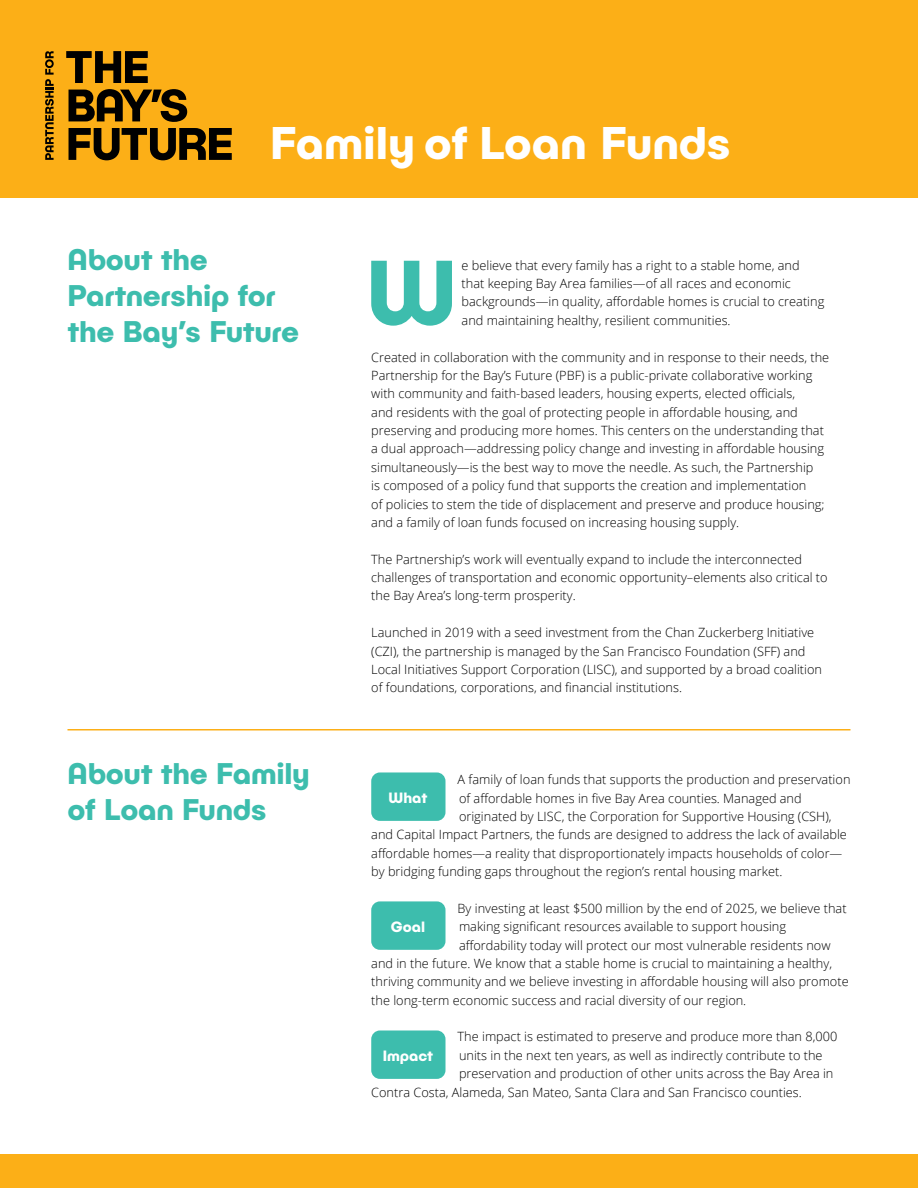
<style>
.page{position:relative;width:918px;height:1188px;background:#fff}
.page>*{position:absolute;margin:0;border:0;box-sizing:border-box;transform-origin:0 0}
.TX_Body_NEW{font:700 91.8px "Publica Play";color:#3dbdad}
.HED_Single_Product_S{font:700 45.9px "Publica Play";letter-spacing:-.005em;color:#fff}
.Subhed_NEW{font:700 30px/36px "Publica Play";letter-spacing:-.015em;color:#3dbdad}
.t1{font:700 15px "Publica Play";color:#fff}
.TX_Body_NEW-2{font:300 12.75px/18.3px "Open Sans";color:#000}
</style>
<div class="page">
<div style="left:0;top:0;width:918px;height:198px;background:#fcaf17"></div>
<div style="left:371px;top:772px;width:74px;height:49px;background:#3dbdad;border-radius:9px"></div>
<div style="left:371px;top:901px;width:74px;height:49px;background:#3dbdad;border-radius:9px"></div>
<div style="left:371px;top:1030px;width:74px;height:49px;background:#3dbdad;border-radius:9px"></div>
<svg style="left:45px;top:51px;width:9px;height:109px"></svg>
<svg style="left:66px;top:51px;width:82px;height:32px"></svg>
<svg style="left:69px;top:89px;width:118px;height:33px"></svg>
<svg style="left:69px;top:128px;width:163px;height:32px"></svg>
<hr style="left:68px;top:729px;width:782px;height:1px;background:#fcaf17">
<div style="left:0;top:1154px;width:918px;height:34px;background:#fcaf17"></div>
<p class="HED_Single_Product_S" style="left:270px;top:113px;width:462px">Family of Loan Funds</p>
<p class="Subhed_NEW" style="left:68px;top:240px;width:233px">About the<br>Partnership for the Bay’s Future</p>
<p class="Subhed_NEW" style="left:68px;top:755px;width:244px">About the Family of Loan Funds</p>
<p class="TX_Body_NEW" style="left:366px;top:232px;width:92px">W</p>
<p class="TX_Body_NEW-2" style="left:462px;top:256px;width:364px">e believe that every family has a right to a stable home, and that keeping Bay Area families—of all races and economic backgrounds—in quality, affordable homes is crucial to creating and maintaining healthy, resilient communities.</p>
<p class="TX_Body_NEW-2" style="left:371px;top:347px;width:460px">Created in collaboration with the community and in response to their needs, the Partnership for the Bay’s Future (PBF) is a public-private collaborative working with community and faith-based leaders, housing experts, elected officials,<br>and residents with the goal of protecting people in affordable housing, and preserving and producing more homes. This centers on the understanding that a dual approach—addressing policy change and investing in affordable housing simultaneously—is the best way to move the needle. As such, the Partnership<br>is composed of a policy fund that supports the creation and implementation<br>of policies to stem the tide of displacement and preserve and produce housing; and a family of loan funds focused on increasing housing supply.</p>
<p class="TX_Body_NEW-2" style="left:371px;top:550px;width:458px">The Partnership’s work will eventually expand to include the interconnected challenges of transportation and economic opportunity–elements also critical to the Bay Area’s long-term prosperity.</p>
<p class="TX_Body_NEW-2" style="left:371px;top:623px;width:452px">Launched in 2019 with a seed investment from the Chan Zuckerberg Initiative (CZI), the partnership is managed by the San Francisco Foundation (SFF) and Local Initiatives Support Corporation (LISC), and supported by a broad coalition of foundations, corporations, and financial institutions.</p>
<p class="TX_Body_NEW-2" style="left:458px;top:770px;width:394px">A family of loan funds that supports the production and preservation</p>
<p class="TX_Body_NEW-2" style="left:459px;top:788px;width:344px">of affordable homes in five Bay Area counties. Managed and</p>
<p class="TX_Body_NEW-2" style="left:459px;top:807px;width:374px">originated by LISC, the Corporation for Supportive Housing (CSH),</p>
<p class="TX_Body_NEW-2" style="left:371px;top:825px;width:477px">and Capital Impact Partners, the funds are designed to address the lack of available</p>
<p class="TX_Body_NEW-2" style="left:371px;top:844px;width:473px">affordable homes—a reality that disproportionately impacts households of color—</p>
<p class="TX_Body_NEW-2" style="left:371px;top:862px;width:413px">by bridging funding gaps throughout the region’s rental housing market.</p>
<p class="TX_Body_NEW-2" style="left:458px;top:899px;width:391px">By investing at least $500 million by the end of 2025, we believe that</p>
<p class="TX_Body_NEW-2" style="left:459px;top:917px;width:329px">making significant resources available to support housing</p>
<p class="TX_Body_NEW-2" style="left:459px;top:935px;width:373px">affordability today will protect our most vulnerable residents now</p>
<p class="TX_Body_NEW-2" style="left:371px;top:954px;width:462px">and in the future. We know that a stable home is crucial to maintaining a healthy,</p>
<p class="TX_Body_NEW-2" style="left:371px;top:972px;width:479px">thriving community and we believe investing in affordable housing will also promote</p>
<p class="TX_Body_NEW-2" style="left:371px;top:991px;width:377px">the long-term economic success and racial diversity of our region.</p>
<p class="TX_Body_NEW-2" style="left:458px;top:1027px;width:381px">The impact is estimated to preserve and produce more than 8,000</p>
<p class="TX_Body_NEW-2" style="left:459px;top:1046px;width:365px">units in the next ten years, as well as indirectly contribute to the</p>
<p class="TX_Body_NEW-2" style="left:459px;top:1064px;width:376px">preservation and production of other units across the Bay Area in</p>
<p class="TX_Body_NEW-2" style="left:371px;top:1082px;width:432px">Contra Costa, Alameda, San Mateo, Santa Clara and San Francisco counties.</p>
<p class="t1" style="left:389px;top:788px;width:40px">What</p>
<p class="t1" style="left:391px;top:916px;width:36px">Goal</p>
<p class="t1" style="left:383px;top:1046px;width:52px">Impact</p>
</div>
